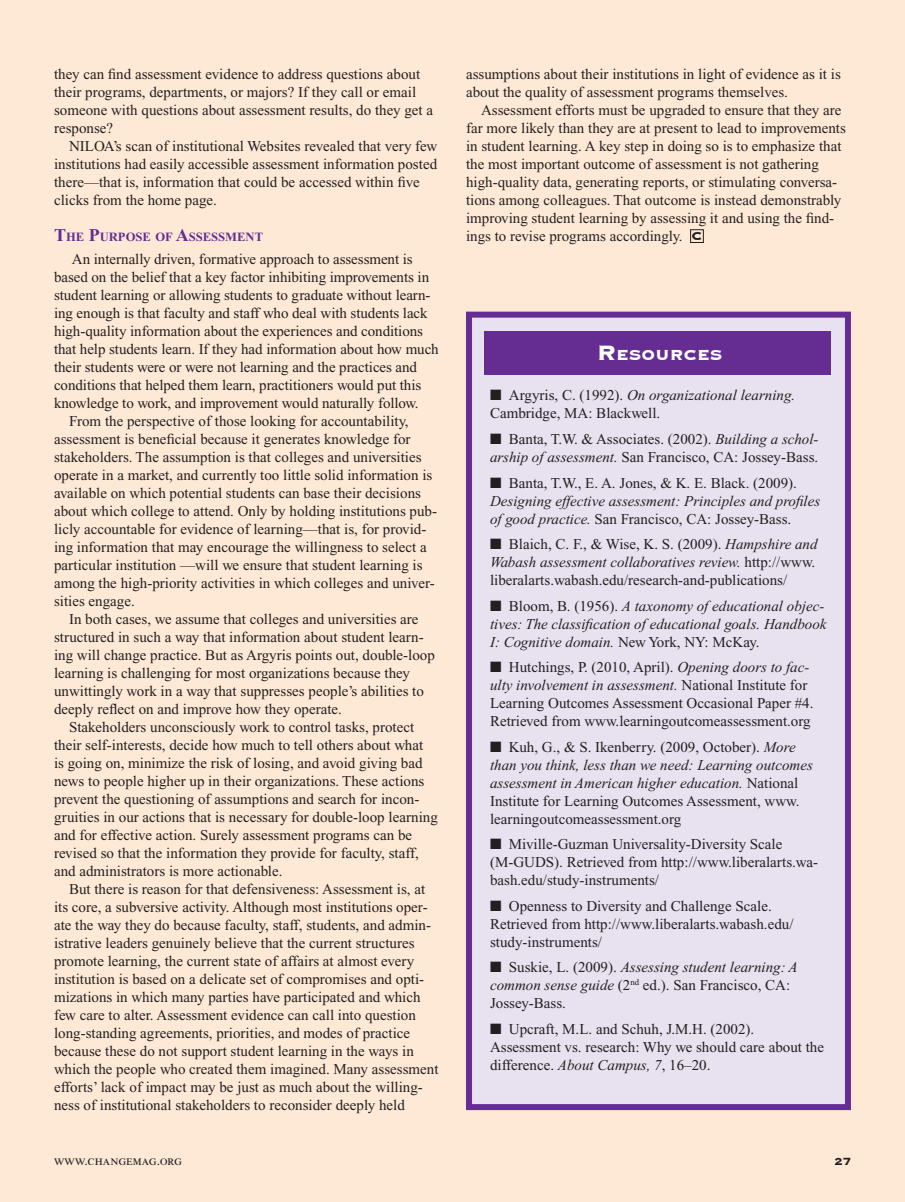
<style>
.page{position:relative;width:905px;height:1202px;background:#fff}
.page>*{position:absolute;margin:0;border:0;box-sizing:border-box;transform-origin:0 0}
.t1{font:700 18.9px "Copperplate";color:#fff}
.t2{font:15px/18px "Times New Roman";color:#231f20}
.t3{font:italic 15px/18px "Times New Roman";color:#231f20}
.t4{font:13.5px "Times Roman SC";color:#231f20}
.t5{font:700 13.5px "Copperplate";color:#231f20}
.t6{font:700 12.6px "Times New Roman";color:#652d91}
.s1{font-size:18px}
.s2{font-family:"Copperplate";font-weight:700}
.s3{font-size:27px}
.s4{font-style:italic}
.s5{font-style:normal}
</style>
<div class="page">
<div style="left:0;top:0;width:904px;height:1202px;background:#fee9d6"></div>
<div style="left:690px;top:229px;width:13px;height:14px;border:1px solid #231f20"></div>
<div style="left:469px;top:315px;width:379px;height:792px;background:#e8e1ef"></div>
<div style="left:466px;top:312px;width:384px;height:798px;border:6px solid #652d91"></div>
<div style="left:484px;top:331px;width:347px;height:43px;background:#652d91"></div>
<p class="t2" style="left:54px;top:65px;width:380px">they can find assessment evidence to address questions about their programs, departments, or majors? If they call or email someone with questions about assessment results, do they get a response?</p>
<p class="t2" style="left:54px;top:137px;width:385px;text-indent:15px">NILOA’s scan of institutional Websites revealed that very few institutions had easily accessible assessment information posted there—that is, information that could be accessed within five clicks from the home page.</p>
<p class="t6" style="left:54px;top:230px;width:210px"><span class="s1">T</span>HE <span class="s1">P</span>URPOSE OF <span class="s1">A</span>SSESSMENT</p>
<p class="t2" style="left:72px;top:250px;width:342px">An internally driven, formative approach to assessment is</p>
<p class="t2" style="left:54px;top:268px;width:376px">based on the belief that a key factor inhibiting improvements in</p>
<p class="t2" style="left:54px;top:286px;width:378px">student learning or allowing students to graduate without learn-</p>
<p class="t2" style="left:54px;top:304px;width:375px">ing enough is that faculty and staff who deal with students lack</p>
<p class="t2" style="left:54px;top:322px;width:370px">high-quality information about the experiences and conditions</p>
<p class="t2" style="left:54px;top:340px;width:386px">that help students learn. If they had information about how much</p>
<p class="t2" style="left:54px;top:358px;width:364px">their students were or were not learning and the practices and</p>
<p class="t2" style="left:54px;top:376px;width:369px">conditions that helped them learn, practitioners would put this</p>
<p class="t2" style="left:54px;top:394px;width:366px">knowledge to work, and improvement would naturally follow.</p>
<p class="t2" style="left:69px;top:412px;width:341px">From the perspective of those looking for accountability,</p>
<p class="t2" style="left:54px;top:430px;width:358px">assessment is beneficial because it generates knowledge for</p>
<p class="t2" style="left:54px;top:448px;width:369px">stakeholders. The assumption is that colleges and universities</p>
<p class="t2" style="left:54px;top:466px;width:380px">operate in a market, and currently too little solid information is</p>
<p class="t2" style="left:54px;top:484px;width:368px">available on which potential students can base their decisions</p>
<p class="t2" style="left:54px;top:502px;width:384px">about which college to attend. Only by holding institutions pub-</p>
<p class="t2" style="left:54px;top:520px;width:374px">licly accountable for evidence of learning—that is, for provid-</p>
<p class="t2" style="left:54px;top:538px;width:374px">ing information that may encourage the willingness to select a</p>
<p class="t2" style="left:54px;top:556px;width:370px">particular institution —will we ensure that student learning is</p>
<p class="t2" style="left:54px;top:574px;width:382px">among the high-priority activities in which colleges and univer-</p>
<p class="t2" style="left:54px;top:592px;width:82px">sities engage.</p>
<p class="t2" style="left:69px;top:610px;width:351px">In both cases, we assume that colleges and universities are</p>
<p class="t2" style="left:54px;top:628px;width:371px">structured in such a way that information about student learn-</p>
<p class="t2" style="left:54px;top:646px;width:382px">ing will change practice. But as Argyris points out, double-loop</p>
<p class="t2" style="left:54px;top:664px;width:357px">learning is challenging for most organizations because they</p>
<p class="t2" style="left:54px;top:682px;width:371px">unwittingly work in a way that suppresses people’s abilities to</p>
<p class="t2" style="left:54px;top:700px;width:289px">deeply reflect on and improve how they operate.</p>
<p class="t2" style="left:69px;top:718px;width:347px">Stakeholders unconsciously work to control tasks, protect</p>
<p class="t2" style="left:54px;top:736px;width:371px">their self-interests, decide how much to tell others about what</p>
<p class="t2" style="left:54px;top:754px;width:370px">is going on, minimize the risk of losing, and avoid giving bad</p>
<p class="t2" style="left:54px;top:772px;width:372px">news to people higher up in their organizations. These actions</p>
<p class="t2" style="left:54px;top:790px;width:367px">prevent the questioning of assumptions and search for incon-</p>
<p class="t2" style="left:54px;top:808px;width:385px">gruities in our actions that is necessary for double-loop learning</p>
<p class="t2" style="left:54px;top:826px;width:360px">and for effective action. Surely assessment programs can be</p>
<p class="t2" style="left:54px;top:844px;width:366px">revised so that the information they provide for faculty, staff,</p>
<p class="t2" style="left:54px;top:862px;width:230px">and administrators is more actionable.</p>
<p class="t2" style="left:69px;top:880px;width:358px">But there is reason for that defensiveness: Assessment is, at</p>
<p class="t2" style="left:54px;top:898px;width:375px">its core, a subversive activity. Although most institutions oper-</p>
<p class="t2" style="left:54px;top:916px;width:378px">ate the way they do because faculty, staff, students, and admin-</p>
<p class="t2" style="left:54px;top:934px;width:362px">istrative leaders genuinely believe that the current structures</p>
<p class="t2" style="left:54px;top:952px;width:362px">promote learning, the current state of affairs at almost every</p>
<p class="t2" style="left:54px;top:970px;width:371px">institution is based on a delicate set of compromises and opti-</p>
<p class="t2" style="left:54px;top:988px;width:368px">mizations in which many parties have participated and which</p>
<p class="t2" style="left:54px;top:1006px;width:363px">few care to alter. Assessment evidence can call into question</p>
<p class="t2" style="left:54px;top:1024px;width:358px">long-standing agreements, priorities, and modes of practice</p>
<p class="t2" style="left:54px;top:1042px;width:361px">because these do not support student learning in the ways in</p>
<p class="t2" style="left:54px;top:1060px;width:386px">which the people who created them imagined. Many assessment</p>
<p class="t2" style="left:54px;top:1078px;width:370px">efforts’ lack of impact may be just as much about the willing-</p>
<p class="t2" style="left:54px;top:1096px;width:352px">ness of institutional stakeholders to reconsider deeply held</p>
<p class="t2" style="left:466px;top:65px;width:376px">assumptions about their institutions in light of evidence as it is about the quality of assessment programs themselves.</p>
<p class="t2" style="left:466px;top:101px;width:381px;text-indent:15px">Assessment efforts must be upgraded to ensure that they are far more likely than they are at present to lead to improvements in student learning. A key step in doing so is to emphasize that the most important outcome of assessment is not gathering high-quality data, generating reports, or stimulating conversa&shy;tions among colleagues. That outcome is instead demonstrably improving student learning by assessing it and using the find&shy;ings to revise programs accordingly. <span class="s2">C</span></p>
<p class="t1" style="left:596px;top:343px;width:127px"><span class="s3">R</span>esources</p>
<p class="t2" style="left:490px;top:386px;width:306px">■ Argyris, C. (1992). <span class="s4">On organizational learning.<br></span>Cambridge, MA: Blackwell.</p>
<p class="t2" style="left:490px;top:430px;width:330px">■ Banta, T.W. &amp; Associates. (2002). <span class="s4">Building a schol&shy;arship of assessment.</span> San Francisco, CA: Jossey-Bass.</p>
<p class="t2" style="left:490px;top:473px;width:332px">■ Banta, T.W., E. A. Jones, &amp; K. E. Black. (2009).<br><span class="s4">Designing effective assessment: Principles and profiles of good practice.</span> San Francisco, CA: Jossey-Bass.</p>
<p class="t2" style="left:490px;top:535px;width:329px">■ Blaich, C. F., &amp; Wise, K. S. (2009). <span class="s4">Hampshire and<br>Wabash assessment collaboratives review.</span> http://www. liberalarts.wabash.edu/research-and-publications/</p>
<p class="t3" style="left:490px;top:596px;width:338px">■ <span class="s5">Bloom, B. (1956).</span> A taxonomy of educational objec&shy;tives: The classification of educational goals. Handbook<br>I: Cognitive domain. <span class="s5">New York, NY: McKay.</span></p>
<p class="t2" style="left:490px;top:658px;width:325px">■ Hutchings, P. (2010, April). <span class="s4">Opening doors to fac&shy;ulty involvement in assessment.</span> National Institute for Learning Outcomes Assessment Occasional Paper #4.<br>Retrieved from www.learningoutcomeassessment.org</p>
<p class="t2" style="left:490px;top:737px;width:324px">■ Kuh, G., &amp; S. Ikenberry. (2009, October). <span class="s4">More than you think, less than we need: Learning outcomes assessment in American higher education.</span> National Institute for Learning Outcomes Assessment, www. learningoutcomeassessment.org</p>
<p class="t2" style="left:490px;top:835px;width:329px">■ Miville-Guzman Universality-Diversity Scale (M-GUDS). Retrieved from http://www.liberalarts.wa&shy;bash.edu/study-instruments/</p>
<p class="t2" style="left:490px;top:896px;width:305px">■ Openness to Diversity and Challenge Scale.<br>Retrieved from http://www.liberalarts.wabash.edu/ study-instruments/</p>
<p class="t2" style="left:490px;top:958px;width:309px">■ Suskie, L. (2009). <span class="s4">Assessing student learning: A common sense guide</span> (2<sup>nd</sup> ed.). San Francisco, CA:<br>Jossey-Bass.</p>
<p class="t2" style="left:490px;top:1019px;width:335px">■ Upcraft, M.L. and Schuh, J.M.H. (2002).<br>Assessment vs. research: Why we should care about the difference. <span class="s4">About Campus, 7</span>, 16–20.</p>
<p class="t4" style="left:54px;top:1152px;width:129px">www.changemag.org</p>
<p class="t5" style="left:834px;top:1152px;width:18px">27</p>
</div>
